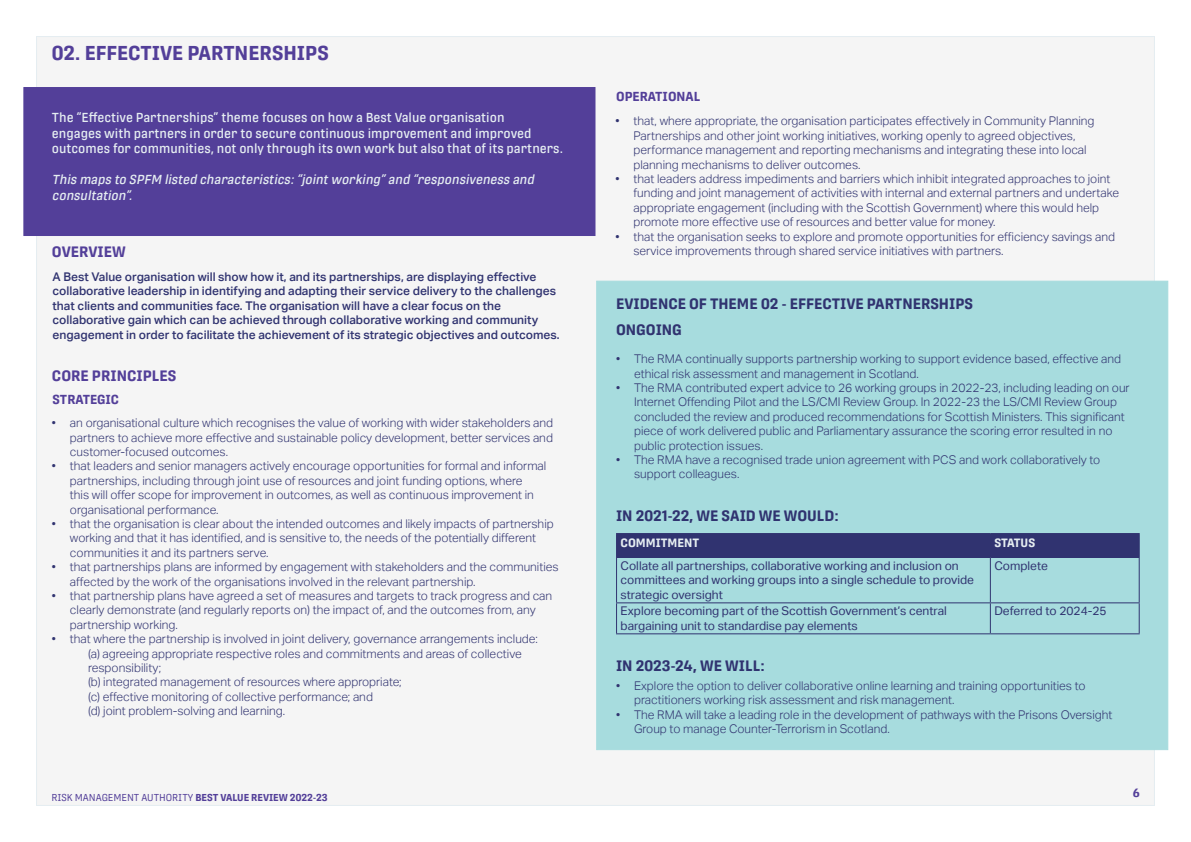
<style>
.page{position:relative;width:1191px;height:842px;background:#fff}
.page>*{position:absolute;margin:0;border:0;box-sizing:border-box;transform-origin:0 0}
.t1{font:700 20px "Protipo Narrow";color:#533f99}
.t2{font:700 15px "Protipo Narrow";color:#303370}
.t3{font:700 15px "Protipo Narrow";color:#533f99}
.t4{font:500 13px/15.6px "Protipo Narrow";color:#e5edf1}
.t5{font:italic 500 13px/15.6px "Protipo Narrow";color:#e5edf1}
.t6{font:700 13px "Protipo Narrow";color:#533f99}
.t7{font:300 12px/14.4px "Aktiv Grotesk";color:#303370}
.t8{font:500 12px/14.4px "Aktiv Grotesk";color:#303370}
.t9{font:12px/14.4px "Aktiv Grotesk";color:#303370}
.t10{font:700 12px "Protipo Narrow";color:#e5edf1}
.t11{font:700 12px "Protipo Narrow";color:#533f99}
.t12{font:10px "Protipo Narrow";color:#533f99}
.s1{font-weight:700}
</style>
<div class="page">
<div style="left:36px;top:36px;width:1119px;height:770px;background:#f5f5f5;border:1px solid #e5edf1"></div>
<div style="left:23px;top:87px;width:572px;height:149px;background:#533f99"></div>
<div style="left:596px;top:281px;width:572px;height:469px;background:#a7dcde;border:1px solid #a7dcde"></div>
<hr style="left:616px;top:533px;width:374px;height:1px;background:#303370">
<hr style="left:990px;top:533px;width:149px;height:1px;background:#303370">
<div style="left:616px;top:534px;width:523px;height:23px;background:#303370"></div>
<hr style="left:616px;top:557px;width:374px;height:1px;background:#303370">
<hr style="left:616px;top:558px;width:1px;height:44px;background:#303370">
<hr style="left:990px;top:557px;width:149px;height:1px;background:#303370">
<hr style="left:990px;top:558px;width:1px;height:44px;background:#303370">
<hr style="left:1138px;top:558px;width:1px;height:44px;background:#303370">
<hr style="left:616px;top:602px;width:374px;height:1px;background:#303370">
<hr style="left:616px;top:603px;width:1px;height:30px;background:#303370">
<hr style="left:990px;top:602px;width:149px;height:1px;background:#303370">
<hr style="left:990px;top:603px;width:1px;height:30px;background:#303370">
<hr style="left:1138px;top:603px;width:1px;height:30px;background:#303370">
<hr style="left:616px;top:633px;width:374px;height:1px;background:#303370">
<hr style="left:990px;top:633px;width:149px;height:1px;background:#303370">
<h1 class="t1" style="left:51px;top:42px;width:279px">02. EFFECTIVE PARTNERSHIPS</h1>
<p class="t4" style="left:52px;top:110px;width:512px">The “Effective Partnerships” theme focuses on how a Best Value organisation<br>engages with partners in order to secure continuous improvement and improved outcomes for communities, not only through its own work but also that of its partners.</p>
<p class="t5" style="left:52px;top:172px;width:486px">This maps to SPFM listed characteristics:“joint working” and “responsiveness and consultation”.</p>
<p class="t3" style="left:52px;top:242px;width:75px">OVERVIEW</p>
<p class="t8" style="left:53px;top:270px;width:508px">A Best Value organisation will show how it, and its partnerships, are displaying effective collaborative leadership in identifying and adapting their service delivery to the challenges that clients and communities face. The organisation will have a clear focus on the collaborative gain which can be achieved through collaborative working and community engagement in order to facilitate the achievement of its strategic objectives and outcomes.</p>
<p class="t3" style="left:52px;top:366px;width:126px">CORE PRINCIPLES</p>
<p class="t7" style="left:70px;top:416px;width:485px;text-align:justify;text-indent:-18px">• an organisational culture which recognises the value of working with wider stakeholders and partners to achieve more effective and sustainable policy development, better services and customer-focused outcomes.</p>
<p class="t7" style="left:70px;top:459px;width:478px;text-indent:-18px">• that leaders and senior managers actively encourage opportunities for formal and informal partnerships, including through joint use of resources and joint funding options, where<br>this will offer scope for improvement in outcomes, as well as continuous improvement in organisational performance.</p>
<p class="t7" style="left:70px;top:517px;width:485px;text-indent:-18px">• that the organisation is clear about the intended outcomes and likely impacts of partnership working and that it has identified, and is sensitive to, the needs of the potentially different communities it and its partners serve.</p>
<p class="t7" style="left:70px;top:560px;width:490px;text-indent:-18px">• that partnerships plans are informed by engagement with stakeholders and the communities affected by the work of the organisations involved in the relevant partnership.</p>
<p class="t7" style="left:70px;top:589px;width:484px;text-indent:-18px">• that partnership plans have agreed a set of measures and targets to track progress and can clearly demonstrate (and regularly reports on) the impact of, and the outcomes from, any partnership working.</p>
<p class="t7" style="left:88px;top:632px;width:451px;text-indent:-36px">• that where the partnership is involved in joint delivery, governance arrangements include: (a) agreeing appropriate respective roles and commitments and areas of collective responsibility;<br>(b) integrated management of resources where appropriate;<br>(c) effective monitoring of collective performance; and<br>(d) joint problem-solving and learning.</p>
<p class="t6" style="left:53px;top:392px;width:68px">STRATEGIC</p>
<p class="t12" style="left:51px;top:791px;width:278px">RISK MANAGEMENT AUTHORITY <span class="s1">BEST VALUE REVIEW 2022-23</span></p>
<p class="t6" style="left:616px;top:89px;width:86px">OPERATIONAL</p>
<p class="t7" style="left:633px;top:114px;width:462px;text-indent:-18px">• that, where appropriate, the organisation participates effectively in Community Planning Partnerships and other joint working initiatives, working openly to agreed objectives, performance management and reporting mechanisms and integrating these into local planning mechanisms to deliver outcomes.</p>
<p class="t7" style="left:633px;top:172px;width:487px;text-indent:-18px">• that leaders address impediments and barriers which inhibit integrated approaches to joint funding and joint management of activities with internal and external partners and undertake appropriate engagement (including with the Scottish Government) where this would help promote more effective use of resources and better value for money.</p>
<p class="t7" style="left:633px;top:229px;width:483px;text-indent:-18px">• that the organisation seeks to explore and promote opportunities for efficiency savings and service improvements through shared service initiatives with partners.</p>
<p class="t2" style="left:616px;top:295px;width:358px">EVIDENCE OF THEME 02 - EFFECTIVE PARTNERSHIPS</p>
<p class="t2" style="left:616px;top:321px;width:67px">ONGOING</p>
<p class="t7" style="left:634px;top:352px;width:488px;text-indent:-18px">• The RMA continually supports partnership working to support evidence based, effective and ethical risk assessment and management in Scotland.</p>
<p class="t7" style="left:634px;top:381px;width:497px;text-indent:-18px">• The RMA contributed expert advice to 26 working groups in 2022-23, including leading on our Internet Offending Pilot and the LS/CMI Review Group. In 2022-23 the LS/CMI Review Group concluded the review and produced recommendations for Scottish Ministers. This significant piece of work delivered public and Parliamentary assurance the scoring error resulted in no public protection issues.</p>
<p class="t7" style="left:634px;top:453px;width:468px;text-indent:-18px">• The RMA have a recognised trade union agreement with PCS and work collaboratively to support colleagues.</p>
<p class="t2" style="left:616px;top:507px;width:224px">IN 2021-22, WE SAID WE WOULD:</p>
<p class="t10" style="left:620px;top:536px;width:80px">COMMITMENT</p>
<p class="t10" style="left:994px;top:536px;width:42px">STATUS</p>
<p class="t9" style="left:620px;top:559px;width:355px">Collate all partnerships, collaborative working and inclusion on committees and working groups into a single schedule to provide strategic oversight</p>
<p class="t9" style="left:994px;top:559px;width:55px">Complete</p>
<p class="t9" style="left:620px;top:604px;width:328px">Explore becoming part of the Scottish Government’s central bargaining unit to standardise pay elements</p>
<p class="t9" style="left:994px;top:604px;width:114px">Deferred to 2024-25</p>
<p class="t2" style="left:616px;top:657px;width:150px">IN 2023-24, WE WILL:</p>
<p class="t7" style="left:634px;top:679px;width:453px;text-indent:-18px">• Explore the option to deliver collaborative online learning and training opportunities to practitioners working risk assessment and risk management.</p>
<p class="t7" style="left:634px;top:707px;width:480px;text-indent:-18px">• The RMA will take a leading role in the development of pathways with the Prisons Oversight<br>Group to manage Counter-Terrorism in Scotland.</p>
<p class="t11" style="left:1132px;top:785px;width:9px">6</p>
</div>
